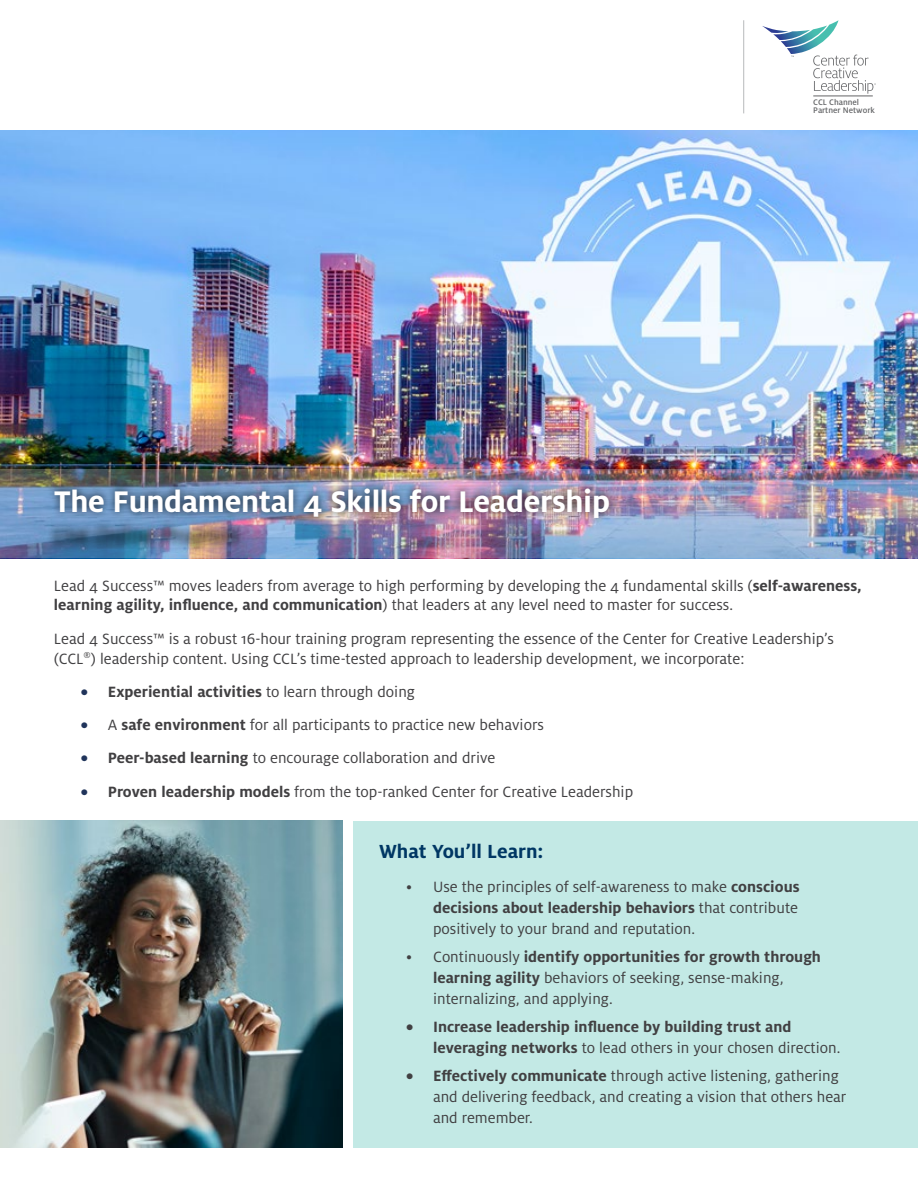
<style>
.page{position:relative;width:918px;height:1188px;background:#fff}
.page>*{position:absolute;margin:0;border:0;box-sizing:border-box;transform-origin:0 0}
.t1{font:700 33px "Milo Pro";letter-spacing:-.01em;color:#fff}
.t2{font:700 21px "Milo Pro";color:#003764}
.t3{font:16.5px/21px "Milo Pro";color:#414042}
.t4{font:700 16.5px/21px "Milo Pro";color:#414042}
.t5{font:500 9px/8.1px "Milo Pro";color:#636466}
.s1{font-weight:700}
.s2{color:#20345b}
.s3{font-weight:400}
.s4{font-weight:700;color:#20345b}
</style>
<div class="page">
<img style="left:0;top:130px;width:918px;height:429px">
<img style="left:1px;top:470px;width:916px;height:88px">
<div style="left:353px;top:821px;width:565px;height:327px;background:#c3e9e5"></div>
<div style="left:47px;top:480px;width:569px;height:75px;background:#000;opacity:.78"></div>
<img style="left:0;top:821px;width:342px;height:327px">
<svg style="left:762px;top:20px;width:114px;height:74px"></svg>
<hr style="left:813px;top:96px;width:60px;height:1px;background:#636466">
<hr style="left:743px;top:20px;width:1px;height:93px;background:#bcbec0">
<h1 class="t1" style="left:54px;top:483px;width:557px">The Fundamental 4 Skills for Leadership</h1>
<p class="t5" style="left:813px;top:98px;width:63px">CCL Channel<br>Partner Network</p>
<p class="t3" style="left:54px;top:576px;width:809px;line-height:19.8px">Lead 4 Success™ moves leaders from average to high performing by developing the 4 fundamental skills (<span class="s1">self-awareness, learning agility, influence, and communication</span>) that leaders at any level need to master for success.</p>
<p class="t3" style="left:54px;top:629px;width:781px;line-height:19.8px">Lead 4 Success™ is a robust 16-hour training program representing the essence of the Center for Creative Leadership’s (CCL<sup>®</sup>) leadership content. Using CCL’s time-tested approach to leadership development, we incorporate:</p>
<p class="t4" style="left:81px;top:681px;width:336px"><span class="s2">•</span> Experiential activities <span class="s3">to learn through doing</span></p>
<p class="t3" style="left:81px;top:715px;width:465px"><span class="s4">•</span> A <span class="s1">safe environment</span> for all participants to practice new behaviors</p>
<p class="t3" style="left:81px;top:748px;width:416px"><span class="s4">•</span> <span class="s1">Peer-based learning</span> to encourage collaboration and drive</p>
<p class="t3" style="left:81px;top:781px;width:554px"><span class="s4">•</span> <span class="s1">Proven leadership models</span> from the top-ranked Center for Creative Leadership</p>
<p class="t2" style="left:379px;top:839px;width:166px">What You’ll Learn:</p>
<p class="t3" style="left:433px;top:877px;width:368px;text-align:justify;text-indent:-27px">• Use the principles of self-awareness to make <span class="s1">conscious decisions about leadership behaviors</span> that contribute positively to your brand and reputation.</p>
<p class="t3" style="left:433px;top:947px;width:389px;text-indent:-27px">• Continuously <span class="s1">identify opportunities for growth through learning agility</span> behaviors of seeking, sense-making, internalizing, and applying.</p>
<p class="t4" style="left:433px;top:1016px;width:409px;text-indent:-27px">• Increase leadership influence by building trust and leveraging networks <span class="s3">to lead others in your chosen direction.</span></p>
<p class="t3" style="left:433px;top:1065px;width:415px;text-indent:-27px"><span class="s1">• Effectively communicate</span> through active listening, gathering and delivering feedback, and creating a vision that others hear and remember.</p>
</div>
